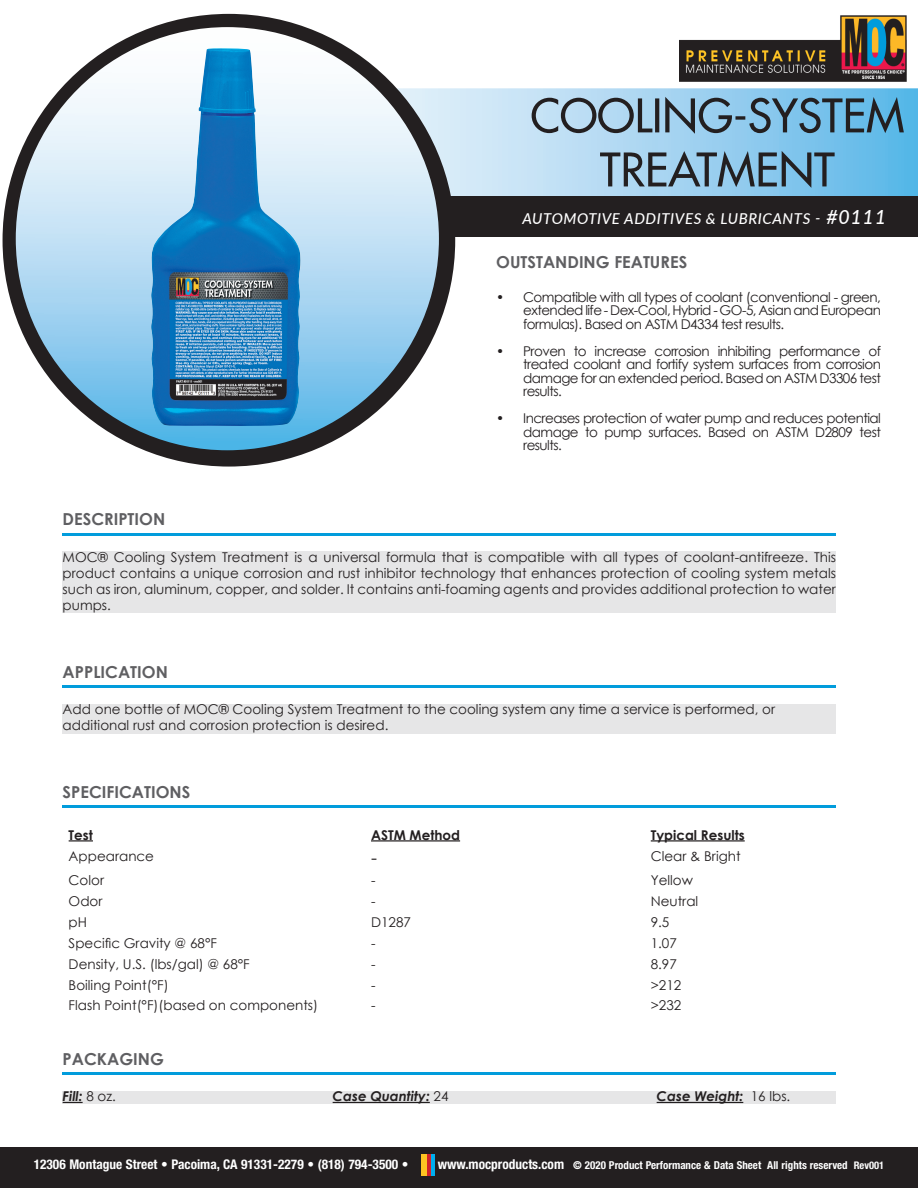
<style>
.page{position:relative;width:918px;height:1188px;background:#fff}
.page>*{position:absolute;margin:0;border:0;box-sizing:border-box;transform-origin:0 0}
.t1{font:18px "Century Gothic";color:#231f20}
.t2{font:700 16.5px "Century Gothic";color:#5f5f62}
.t3{font:italic 500 15px "Lato";letter-spacing:.04em;color:#fff}
.t4{font:13.5px/13.5px "Century Gothic";color:#231f20;text-align:justify}
.t5{font:italic 700 13.5px "Century Gothic";color:#231f20}
.t6{font:700 13.5px "Century Gothic";color:#231f20}
.t7{font:700 condensed 13.35px "Helvetica Neue LT Std";color:#fff}
.t8{font:700 condensed 10.95px "Helvetica Neue LT Std";color:#fff}
.s1{font-size:19.5px}
.s2{font-weight:400;font-style:normal}
.s3{font-size:13.65px}
.s4{font-size:10.5px}
</style>
<div class="page">
<svg style="left:397px;top:88px;width:521px;height:108px;background:#a7d6f1"></svg>
<div style="left:0;top:1148px;width:918px;height:40px;background:#231f20"></div>
<div style="left:421px;top:1154px;width:5px;height:22px;background:#fec422"></div>
<hr style="left:427px;top:1154px;width:3px;height:22px;background:#d1232a">
<hr style="left:431px;top:1154px;width:4px;height:22px;background:#00aeef">
<div style="left:97px;top:196px;width:821px;height:41px;background:#231f20"></div>
<div style="left:3px;top:14px;width:452px;height:453px;background:#231f20;border-radius:50%"></div>
<svg style="left:16px;top:27px;width:423px;height:423px;background:#bbdef4"></svg>
<hr style="left:63px;top:533px;width:773px;height:2px;background:#019cdc">
<div style="left:63px;top:552px;width:773px;height:61px;background:#e6e6e7"></div>
<hr style="left:63px;top:686px;width:773px;height:2px;background:#019cdc">
<div style="left:63px;top:704px;width:773px;height:29px;background:#e6e6e7"></div>
<hr style="left:63px;top:806px;width:773px;height:2px;background:#019cdc">
<hr style="left:63px;top:1073px;width:773px;height:2px;background:#019cdc">
<div style="left:63px;top:1091px;width:773px;height:13px;background:#e6e6e7"></div>
<svg style="left:63px;top:1102px;width:20px;height:1px"></svg>
<hr style="left:333px;top:1102px;width:97px;height:1px;background:#231f20">
<hr style="left:657px;top:1102px;width:86px;height:1px;background:#231f20">
<hr style="left:69px;top:840px;width:24px;height:2px;background:#231f20">
<hr style="left:371px;top:840px;width:89px;height:2px;background:#231f20">
<hr style="left:651px;top:840px;width:94px;height:2px;background:#231f20">
<img style="left:679px;top:16px;width:228px;height:65px">
<img style="left:150px;top:48px;width:153px;height:379px">
<svg style="left:600px;top:151px;width:235px;height:37px;background:#7296ad"></svg>
<svg style="left:532px;top:97px;width:372px;height:37px;background:#749bb3"></svg>
<p class="t3" style="left:522px;top:208px;width:365px">AUTOMOTIVE ADDITIVES &amp; LUBRICANTS - <span class="s1">#0111</span></p>
<p class="t2" style="left:496px;top:249px;width:193px">OUTSTANDING FEATURES</p>
<p class="t4" style="left:523px;top:290px;width:359px;text-indent:-27px">• Compatible with all types of coolant (conventional - green, extended life - Dex-Cool, Hybrid - GO-5, Asian and European formulas). Based on ASTM D4334 test results.</p>
<p class="t4" style="left:523px;top:344px;width:359px;text-indent:-27px">• Proven to increase corrosion inhibiting performance of treated coolant and fortify system surfaces from corrosion damage for an extended period. Based on ASTM D3306 test results.</p>
<p class="t4" style="left:523px;top:411px;width:359px;text-indent:-27px">• Increases protection of water pump and reduces potential damage to pump surfaces. Based on ASTM D2809 test results.</p>
<p class="t2" style="left:63px;top:507px;width:104px">DESCRIPTION</p>
<p class="t4" style="left:63px;top:548px;width:775px;line-height:16.2px">MOC® Cooling System Treatment is a universal formula that is compatible with all types of coolant-antifreeze. This product contains a unique corrosion and rust inhibitor technology that enhances protection of cooling system metals such as iron, aluminum, copper, and solder. It contains anti-foaming agents and provides additional protection to water pumps.</p>
<p class="t2" style="left:63px;top:659px;width:107px">APPLICATION</p>
<p class="t4" style="left:63px;top:701px;width:714px;line-height:16.2px">Add one bottle of MOC® Cooling System Treatment to the cooling system any time a service is performed, or additional rust and corrosion protection is desired.</p>
<p class="t2" style="left:63px;top:779px;width:129px">SPECIFICATIONS</p>
<p class="t6" style="left:69px;top:825px;width:26px">Test</p>
<p class="t6" style="left:371px;top:825px;width:91px">ASTM Method</p>
<p class="t6" style="left:651px;top:825px;width:95px">Typical Results</p>
<p class="t4" style="left:69px;top:849px;width:87px">Appearance</p>
<p class="t1" style="left:371px;top:845px;width:7px">-</p>
<p class="t4" style="left:651px;top:849px;width:91px">Clear &amp; Bright</p>
<p class="t4" style="left:69px;top:873px;width:37px">Color</p>
<p class="t4" style="left:371px;top:873px;width:6px">-</p>
<p class="t4" style="left:651px;top:873px;width:44px">Yellow</p>
<p class="t4" style="left:69px;top:894px;width:35px">Odor</p>
<p class="t4" style="left:371px;top:894px;width:6px">-</p>
<p class="t4" style="left:651px;top:894px;width:49px">Neutral</p>
<p class="t4" style="left:69px;top:915px;width:20px">pH</p>
<p class="t4" style="left:371px;top:915px;width:41px">D1287</p>
<p class="t4" style="left:651px;top:915px;width:20px">9.5</p>
<p class="t4" style="left:69px;top:936px;width:150px">Specific Gravity @ 68°F</p>
<p class="t4" style="left:371px;top:936px;width:6px">-</p>
<p class="t4" style="left:651px;top:936px;width:28px">1.07</p>
<p class="t4" style="left:69px;top:957px;width:183px">Density, U.S. (lbs/gal) @ 68°F</p>
<p class="t4" style="left:371px;top:957px;width:6px">-</p>
<p class="t4" style="left:651px;top:957px;width:28px">8.97</p>
<p class="t4" style="left:69px;top:978px;width:102px">Boiling Point(°F)</p>
<p class="t4" style="left:371px;top:978px;width:6px">-</p>
<p class="t4" style="left:651px;top:978px;width:32px">&gt;212</p>
<p class="t4" style="left:69px;top:999px;width:251px">Flash Point(°F)(based on components)</p>
<p class="t4" style="left:371px;top:999px;width:6px">-</p>
<p class="t4" style="left:651px;top:999px;width:32px">&gt;232</p>
<p class="t2" style="left:63px;top:1046px;width:103px">PACKAGING</p>
<p class="t5" style="left:63px;top:1086px;width:55px">Fill: <span class="s2">8 oz.</span></p>
<p class="t5" style="left:333px;top:1086px;width:117px">Case Quantity: <span class="s2">24</span></p>
<p class="t5" style="left:657px;top:1086px;width:135px">Case Weight: <span class="s2">16 lbs.</span></p>
<p class="t7" style="left:34px;top:1156px;width:376px">12306 Montague Street • Pacoima, CA 91331-2279 • (818) 794-3500 •</p>
<p class="t8" style="left:438px;top:1159px;width:448px"><span class="s3">www.mocproducts.com</span> © 2020 Product Performance &amp; Data Sheet All rights reserved <span class="s4">Rev001</span></p>
</div>
